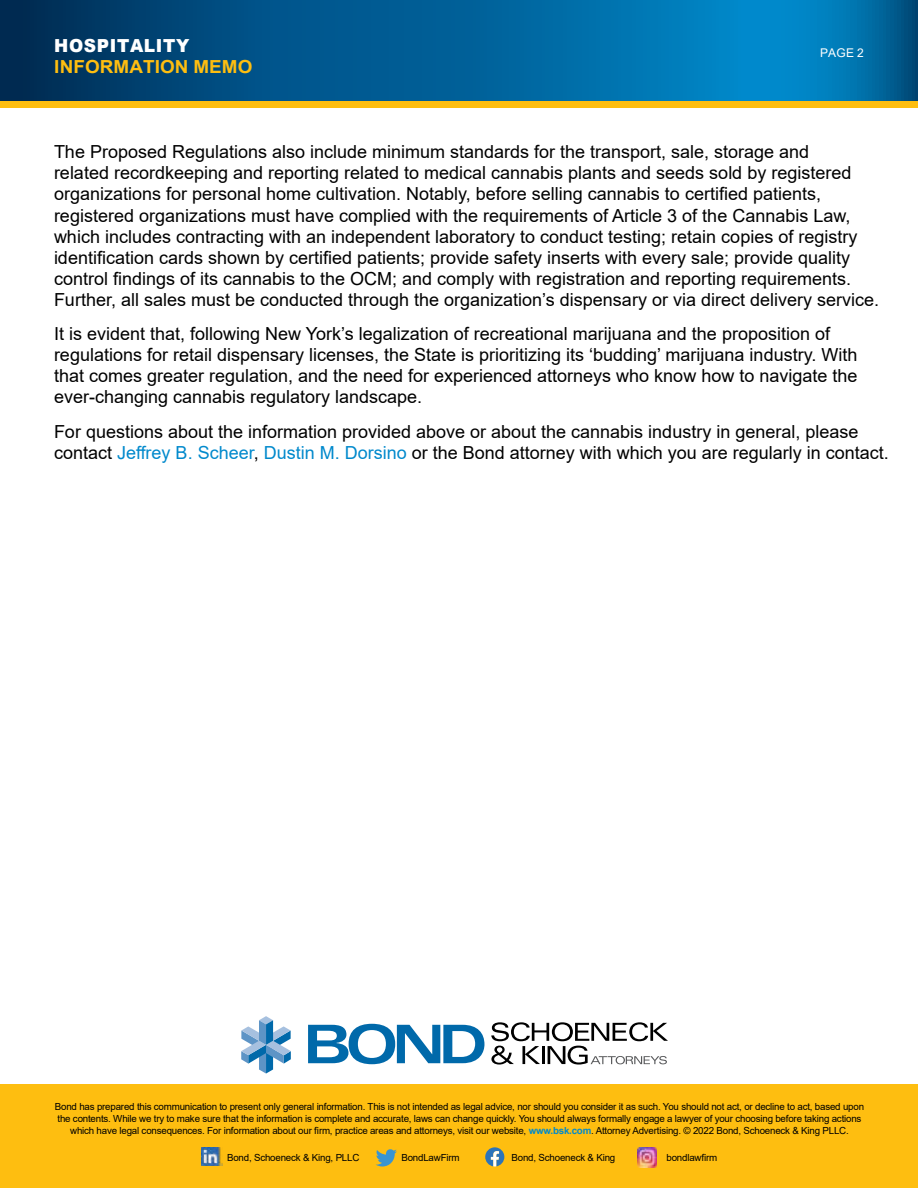
<style>
.page{position:relative;width:918px;height:1188px;background:#fff}
.page>*{position:absolute;margin:0;border:0;box-sizing:border-box;transform-origin:0 0}
.t1{font:18px/21px "Arial";color:#000}
.t2{font:700 18px "Arial";letter-spacing:.005em;color:#febe10;scale:1.05 1}
.t3{font:900 18px "Arial";letter-spacing:.035em;color:#fff;scale:.95 1}
.t4{font:12px "Arial";color:#fff}
.t5{font:9.75px/11.7px "Arial";letter-spacing:-.02em;color:#000;text-align:center}
.s1{color:#0089cc}
.s2{font-weight:700;color:#0089cc}
</style>
<div class="page">
<div style="left:0;top:54px;width:918px;height:54px;background:#febe10"></div>
<svg style="left:0;top:0;width:918px;height:101px;background:#005f96"></svg>
<div style="left:0;top:1084px;width:918px;height:104px;background:#febe10"></div>
<svg style="left:241px;top:1016px;width:50px;height:58px"></svg>
<svg style="left:308px;top:1024px;width:176px;height:40px"></svg>
<svg style="left:491px;top:1022px;width:177px;height:43px"></svg>
<img style="left:201px;top:1148px;width:22px;height:18px">
<svg style="left:376px;top:1149px;width:21px;height:18px"></svg>
<svg style="left:485px;top:1147px;width:19px;height:19px"></svg>
<img style="left:637px;top:1148px;width:20px;height:19px">
<p class="t3" style="left:54px;top:32px;width:144px">HOSPITALITY</p>
<p class="t2" style="left:54px;top:54px;width:190px">INFORMATION MEMO</p>
<p class="t4" style="left:820px;top:45px;width:45px">PAGE 2</p>
<p class="t1" style="left:54px;top:142px;width:827px">The Proposed Regulations also include minimum standards for the transport, sale, storage and<br>related recordkeeping and reporting related to medical cannabis plants and seeds sold by registered organizations for personal home cultivation. Notably, before selling cannabis to certified patients, registered organizations must have complied with the requirements of Article 3 of the Cannabis Law, which includes contracting with an independent laboratory to conduct testing; retain copies of registry identification cards shown by certified patients; provide safety inserts with every sale; provide quality control findings of its cannabis to the OCM; and comply with registration and reporting requirements.<br>Further, all sales must be conducted through the organization’s dispensary or via direct delivery service.</p>
<p class="t1" style="left:54px;top:323px;width:805px">It is evident that, following New York’s legalization of recreational marijuana and the proposition of regulations for retail dispensary licenses, the State is prioritizing its ‘budding’ marijuana industry. With that comes greater regulation, and the need for experienced attorneys who know how to navigate the ever-changing cannabis regulatory landscape.</p>
<p class="t1" style="left:54px;top:420px;width:836px;line-height:21.6px">For questions about the information provided above or about the cannabis industry in general, please contact <span class="s1">Jeffrey B. Scheer</span>, <span class="s1">Dustin M. Dorsino</span> or the Bond attorney with which you are regularly in contact.</p>
<p class="t5" style="left:55px;top:1101px;width:811px">Bond has prepared this communication to present only general information. This is not intended as legal advice, nor should you consider it as such. You should not act, or decline to act, based upon the contents. While we try to make sure that the information is complete and accurate, laws can change quickly. You should always formally engage a lawyer of your choosing before taking actions which have legal consequences. For information about our firm, practice areas and attorneys, visit our website, <span class="s2">www.bsk.com</span>. Attorney Advertising. © 2022 Bond, Schoeneck &amp; King PLLC.</p>
<p class="t5" style="left:227px;top:1152px;width:134px">Bond, Schoeneck &amp; King, PLLC</p>
<p class="t5" style="left:401px;top:1152px;width:60px">BondLawFirm</p>
<p class="t5" style="left:512px;top:1152px;width:105px">Bond, Schoeneck &amp; King</p>
<p class="t5" style="left:666px;top:1152px;width:52px">bondlawfirm</p>
</div>
